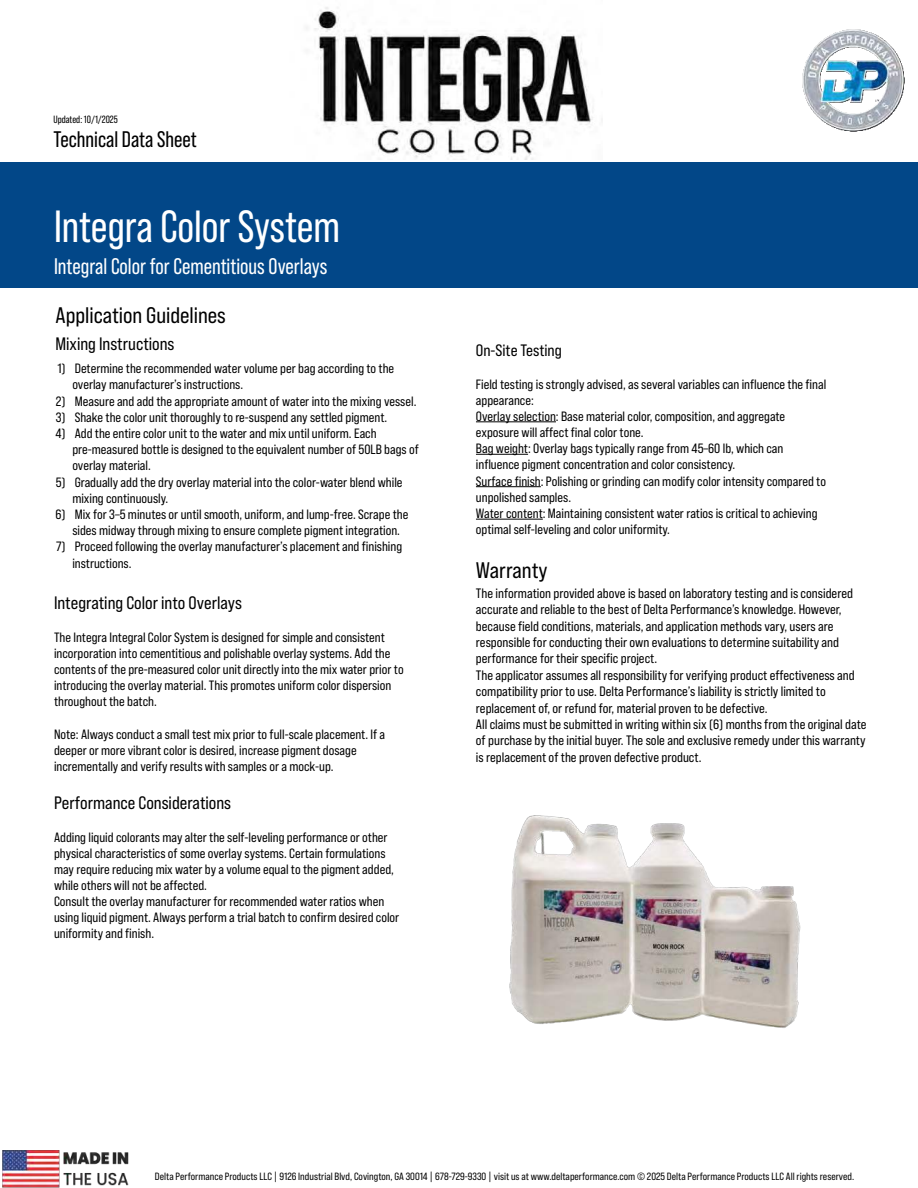
<style>
.page{position:relative;width:918px;height:1188px;background:#fff}
.page>*{position:absolute;margin:0;border:0;box-sizing:border-box;transform-origin:0 0}
.t1{font:45px "Bebas Neue Pro";color:#fff}
.t2{font:22.5px "Bebas Neue Pro";color:#fff}
.t3{font:22.5px "Bebas Neue Pro Sm E Rg";color:#000}
.t4{font:22.5px "Bebas Neue Pro";color:#000}
.t5{font:18px "Bebas Neue Pro Sm E Rg";color:#000}
.t6{font:16.5px "Bebas Neue Pro Sm E Rg";color:#000}
.t7{font:13.65px/16.4px "Bebas Neue Pro Sm E Rg";color:#000}
.t8{font:13.5px/16.2px "Bebas Neue Pro Sm E Rg";color:#000}
.t9{font:10.5px "Bebas Neue Pro Sm E Rg";color:#000}
.t10{font:10.5px "Bebas Neue Pro";color:#000}
</style>
<div class="page">
<img style="left:509px;top:815px;width:292px;height:213px">
<img style="left:306px;top:7px;width:287px;height:153px">
<img style="left:802px;top:29px;width:103px;height:103px">
<hr style="left:476px;top:421px;width:80px;height:1px;background:#000">
<hr style="left:476px;top:454px;width:52px;height:1px;background:#000">
<hr style="left:476px;top:486px;width:65px;height:1px;background:#000">
<hr style="left:476px;top:519px;width:67px;height:1px;background:#000">
<img style="left:2px;top:1150px;width:127px;height:38px">
<div style="left:0;top:162px;width:918px;height:125px;background:#024788"></div>
<p class="t10" style="left:54px;top:114px;width:66px">Updated: 10/1/2025</p>
<h2 class="t4" style="left:54px;top:127px;width:145px">Technical Data Sheet</h2>
<h1 class="t1" style="left:54px;top:201px;width:288px">Integra Color System</h1>
<h2 class="t2" style="left:54px;top:253px;width:275px">Integral Color for Cementitious Overlays</h2>
<h1 class="t1" style="left:202px;top:199px;width:30px">or</h1>
<h2 class="t3" style="left:55px;top:302px;width:172px">Application Guidelines</h2>
<p class="t8" style="left:72px;top:360px;width:323px;text-indent:-15px">1) Determine the recommended water volume per bag according to the overlay manufacturer’s instructions.</p>
<p class="t8" style="left:56px;top:393px;width:362px">2) Measure and add the appropriate amount of water into the mixing vessel.</p>
<p class="t8" style="left:56px;top:409px;width:333px">3) Shake the color unit thoroughly to re-suspend any settled pigment.</p>
<p class="t8" style="left:72px;top:425px;width:348px;text-indent:-17px">4) Add the entire color unit to the water and mix until uniform. Each pre-measured bottle is designed to the equivalent number of 50LB bags of overlay material.</p>
<p class="t8" style="left:72px;top:474px;width:332px;text-indent:-17px">5) Gradually add the dry overlay material into the color-water blend while mixing continuously.</p>
<p class="t8" style="left:72px;top:506px;width:338px;text-indent:-17px">6) Mix for 3–5 minutes or until smooth, uniform, and lump-free. Scrape the sides midway through mixing to ensure complete pigment integration.</p>
<p class="t8" style="left:72px;top:538px;width:331px;text-indent:-16px">7) Proceed following the overlay manufacturer’s placement and finishing instructions.</p>
<h3 class="t5" style="left:55px;top:334px;width:121px">Mixing Instructions</h3>
<h3 class="t5" style="left:54px;top:592px;width:190px">Integrating Color into Overlays</h3>
<p class="t8" style="left:54px;top:629px;width:351px">The Integra Integral Color System is designed for simple and consistent incorporation into cementitious and polishable overlay systems. Add the contents of the pre-measured color unit directly into the mix water prior to introducing the overlay material. This promotes uniform color dispersion throughout the batch.</p>
<p class="t8" style="left:54px;top:726px;width:333px">Note: Always conduct a small test mix prior to full-scale placement. If a deeper or more vibrant color is desired, increase pigment dosage incrementally and verify results with samples or a mock-up.</p>
<h3 class="t5" style="left:54px;top:792px;width:179px">Performance Considerations</h3>
<p class="t8" style="left:54px;top:828px;width:347px">Adding liquid colorants may alter the self-leveling performance or other physical characteristics of some overlay systems. Certain formulations may require reducing mix water by a volume equal to the pigment added, while others will not be affected.<br>Consult the overlay manufacturer for recommended water ratios when using liquid pigment. Always perform a trial batch to confirm desired color uniformity and finish.</p>
<p class="t6" style="left:476px;top:341px;width:87px">On-Site Testing</p>
<p class="t8" style="left:476px;top:375px;width:352px">Field testing is strongly advised, as several variables can influence the final appearance:<br>Overlay selection: Base material color, composition, and aggregate exposure will affect final color tone.<br>Bag weight: Overlay bags typically range from 45–60 lb, which can influence pigment concentration and color consistency.<br>Surface finish: Polishing or grinding can modify color intensity compared to unpolished samples.<br>Water content: Maintaining consistent water ratios is critical to achieving optimal self-leveling and color uniformity.</p>
<h2 class="t3" style="left:476px;top:557px;width:73px">Warranty</h2>
<p class="t7" style="left:476px;top:585px;width:392px">The information provided above is based on laboratory testing and is considered accurate and reliable to the best of Delta Performance’s knowledge. However, because field conditions, materials, and application methods vary, users are responsible for conducting their own evaluations to determine suitability and performance for their specific project.<br>The applicator assumes all responsibility for verifying product effectiveness and compatibility prior to use. Delta Performance’s liability is strictly limited to replacement of, or refund for, material proven to be defective.<br>All claims must be submitted in writing within six (6) months from the original date of purchase by the initial buyer. The sole and exclusive remedy under this warranty is replacement of the proven defective product.</p>
<p class="t9" style="left:155px;top:1170px;width:701px">Delta Performance Products LLC | 9126 Industrial Blvd, Covington, GA 30014 | 678-729-9330 | visit us at www.deltaperformance.com © 2025 Delta Performance Products LLC All rights reserved.</p>
</div>
